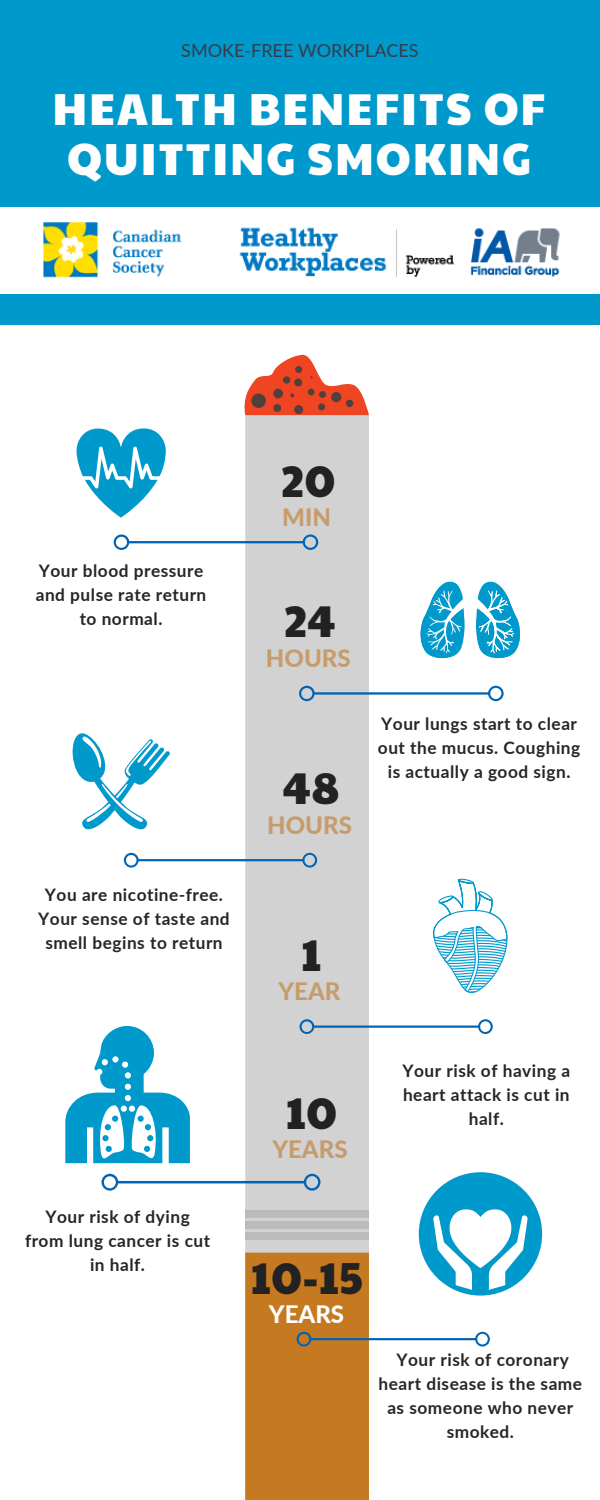
<style>
.page{position:relative;width:600px;height:1500px;background:#fff}
.page>*{position:absolute;margin:0;border:0;box-sizing:border-box;transform-origin:0 0}
.t1{font:45px "Paytone One";color:#222}
.t2{font:44px/50px "Paytone One";letter-spacing:.04em;color:#fff;text-align:center}
.t3{font:800 24px "Lato";color:#c69c6d}
.t4{font:800 24px "Lato";color:#fff}
.t5{font:18px "Lato";color:#363c4c}
.t6{font:700 17.3px/24px "Lato";letter-spacing:.03em;color:#262626;text-align:center}
</style>
<div class="page">
<div style="left:245px;top:415px;width:124px;height:1085px;background:#d3d2d2"></div>
<div style="left:245px;top:1253px;width:124px;height:247px;background:#c57921"></div>
<div style="left:245px;top:1232px;width:124px;height:8px;background:#bcbbbc"></div>
<div style="left:245px;top:1221px;width:124px;height:7px;background:#bcbbbc"></div>
<div style="left:245px;top:1210px;width:124px;height:7px;background:#bcbbbc"></div>
<svg style="left:244px;top:354px;width:125px;height:61px"></svg>
<div style="left:319px;top:391px;width:7px;height:7px;background:#51413a;border-radius:50%"></div>
<div style="left:331px;top:392px;width:10px;height:10px;background:#51413a;border-radius:50%"></div>
<div style="left:346px;top:400px;width:7px;height:7px;background:#51413a;border-radius:50%"></div>
<div style="left:318px;top:403px;width:7px;height:7px;background:#51413a;border-radius:50%"></div>
<div style="left:251px;top:394px;width:15px;height:14px;background:#51413a;border-radius:50%"></div>
<div style="left:273px;top:404px;width:8px;height:8px;background:#51413a;border-radius:50%"></div>
<div style="left:294px;top:405px;width:9px;height:9px;background:#51413a;border-radius:50%"></div>
<svg style="left:65px;top:1026px;width:125px;height:137px"></svg>
<svg style="left:77px;top:428px;width:89px;height:90px"></svg>
<svg style="left:114px;top:534px;width:204px;height:16px"></svg>
<svg style="left:299px;top:686px;width:205px;height:15px"></svg>
<svg style="left:124px;top:853px;width:193px;height:15px"></svg>
<svg style="left:300px;top:1019px;width:193px;height:15px"></svg>
<svg style="left:102px;top:1174px;width:218px;height:17px"></svg>
<svg style="left:297px;top:1332px;width:193px;height:15px"></svg>
<div style="left:0;top:0;width:600px;height:325px;background:#09c"></div>
<img style="left:0;top:208px;width:600px;height:85px">
<svg style="left:419px;top:1172px;width:123px;height:124px"></svg>
<svg style="left:420px;top:581px;width:100px;height:78px"></svg>
<svg style="left:72px;top:733px;width:98px;height:97px"></svg>
<svg style="left:433px;top:879px;width:75px;height:114px"></svg>
<p class="t5" style="left:181px;top:39px;width:239px">SMOKE-FREE WORKPLACES</p>
<h2 class="t2" style="left:52px;top:82px;width:495px">HEALTH BENEFITS OF<br>QUITTING SMOKING</h2>
<h1 class="t1" style="left:281px;top:447px;width:56px">20</h1>
<p class="t6" style="left:36px;top:558px;width:172px">Your blood pressure and pulse rate return to normal.</p>
<p class="t6" style="left:38px;top:883px;width:193px">You are nicotine-free.<br>Your sense of taste and smell begins to return</p>
<h3 class="t3" style="left:282px;top:503px;width:50px">MIN</h3>
<h1 class="t1" style="left:284px;top:587px;width:53px">24</h1>
<h3 class="t3" style="left:266px;top:643px;width:86px">HOURS</h3>
<h1 class="t1" style="left:283px;top:754px;width:58px">48</h1>
<h3 class="t3" style="left:267px;top:810px;width:86px">HOURS</h3>
<p class="t6" style="left:378px;top:711px;width:204px">Your lungs start to clear out the mucus. Coughing is actually a good sign.</p>
<h1 class="t1" style="left:301px;top:920px;width:22px">1</h1>
<h3 class="t3" style="left:279px;top:976px;width:63px">YEAR</h3>
<p class="t6" style="left:25px;top:1205px;width:187px">Your risk of dying from lung cancer is cut in half.</p>
<h1 class="t1" style="left:286px;top:1079px;width:53px">10</h1>
<h3 class="t3" style="left:272px;top:1134px;width:77px">YEARS</h3>
<p class="t6" style="left:403px;top:1059px;width:169px">Your risk of having a heart attack is cut in half.</p>
<h1 class="t1" style="left:251px;top:1244px;width:114px">10-15</h1>
<h3 class="t4" style="left:269px;top:1300px;width:77px">YEARS</h3>
<p class="t6" style="left:379px;top:1347px;width:205px">Your risk of coronary heart disease is the same as someone who never smoked.</p>
</div>
